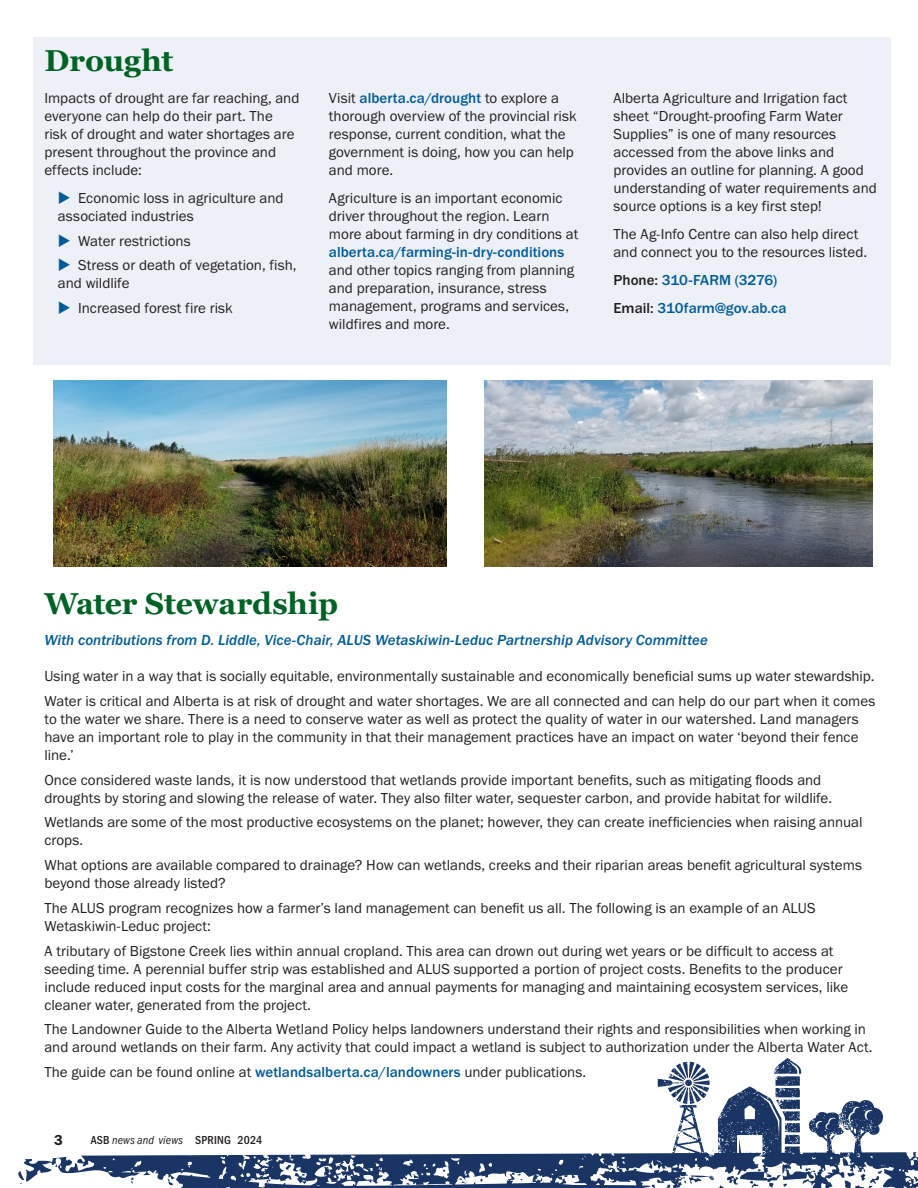
<style>
.page{position:relative;width:918px;height:1188px;background:#fff}
.page>*{position:absolute;margin:0;border:0;box-sizing:border-box;transform-origin:0 0}
.Headline{font:700 30px "Georgia Pro";letter-spacing:-.01em;color:#006224}
.Subhead_2{font:15px/18px "Franklin Gothic URW Boo";color:#231f20}
.Body_text{font:15px/18px "Franklin Gothic URW Boo";color:#231f20}
.Subhead_2-2{font:15px "Franklin Gothic URW Med Ita";letter-spacing:.005em;color:#005c98}
.Body_text-2{font:500 15px "Franklin Gothic URW";color:#005c98}
.t1{font:15px "Franklin Gothic URW Dem";color:#231f20}
.t2{font:500 12px "Franklin Gothic URW Cond";letter-spacing:.015em;color:#231f20}
.s1{font-family:"Franklin Gothic URW";font-weight:500;color:#005c98}
.s2{color:#231f20}
.s3{font-family:"Franklin Gothic URW Con Boo Ita";font-weight:400}
</style>
<div class="page">
<div style="left:33px;top:37px;width:858px;height:327px;background:#edf0f6"></div>
<img style="left:53px;top:380px;width:393px;height:186px">
<img style="left:484px;top:380px;width:389px;height:186px">
<svg style="left:18px;top:1058px;width:900px;height:130px"></svg>
<p class="Headline" style="left:44px;top:44px;width:130px">Drought</p>
<p class="Body_text" style="left:44px;top:88px;width:257px">Impacts of drought are far reaching, and everyone can help do their part. The risk of drought and water shortages are present throughout the province and effects include:</p>
<p class="Subhead_2" style="left:58px;top:189px;width:227px;text-indent:20px">Economic loss in agriculture and associated industries</p>
<p class="Subhead_2" style="left:78px;top:231px;width:114px">Water restrictions</p>
<p class="Subhead_2" style="left:58px;top:256px;width:240px;text-indent:20px">Stress or death of vegetation, fish, and wildlife</p>
<p class="Subhead_2" style="left:78px;top:299px;width:156px">Increased forest fire risk</p>
<p class="Body_text" style="left:329px;top:88px;width:249px">Visit <span class="s1">alberta.ca/drought</span> to explore a thorough overview of the provincial risk response, current condition, what the government is doing, how you can help and more.</p>
<p class="Body_text" style="left:329px;top:189px;width:251px">Agriculture is an important economic driver throughout the region. Learn more about farming in dry conditions at <span class="s1">alberta.ca/farming-in-dry-conditions </span>and other topics ranging from planning and preparation, insurance, stress management, programs and services, wildfires and more.</p>
<p class="Body_text" style="left:614px;top:88px;width:265px">Alberta Agriculture and Irrigation fact sheet “Drought-proofing Farm Water Supplies” is one of many resources accessed from the above links and provides an outline for planning. A good understanding of water requirements and source options is a key first step!</p>
<p class="Body_text" style="left:614px;top:225px;width:255px">The Ag-Info Centre can also help direct and connect you to the resources listed.</p>
<p class="Body_text-2" style="left:614px;top:271px;width:165px"><span class="s2">Phone:</span> 310-FARM (3276)</p>
<p class="Body_text-2" style="left:614px;top:299px;width:175px"><span class="s2">Email:</span> 310farm@gov.ab.ca</p>
<p class="Headline" style="left:44px;top:586px;width:295px">Water Stewardship</p>
<p class="Subhead_2-2" style="left:44px;top:631px;width:665px">With contributions from D. Liddle, Vice-Chair, ALUS Wetaskiwin-Leduc Partnership Advisory Committee</p>
<p class="Subhead_2" style="left:44px;top:667px;width:832px">Using water in a way that is socially equitable, environmentally sustainable and economically beneficial sums up water stewardship.</p>
<p class="Subhead_2" style="left:44px;top:692px;width:833px">Water is critical and Alberta is at risk of drought and water shortages. We are all connected and can help do our part when it comes to the water we share. There is a need to conserve water as well as protect the quality of water in our watershed. Land managers have an important role to play in the community in that their management practices have an impact on water ‘beyond their fence line.’</p>
<p class="Subhead_2" style="left:44px;top:770px;width:789px">Once considered waste lands, it is now understood that wetlands provide important benefits, such as mitigating floods and droughts by storing and slowing the release of water. They also filter water, sequester carbon, and provide habitat for wildlife.</p>
<p class="Subhead_2" style="left:44px;top:813px;width:820px">Wetlands are some of the most productive ecosystems on the planet; however, they can create inefficiencies when raising annual crops.</p>
<p class="Subhead_2" style="left:44px;top:856px;width:819px">What options are available compared to drainage? How can wetlands, creeks and their riparian areas benefit agricultural systems beyond those already listed?</p>
<p class="Subhead_2" style="left:44px;top:899px;width:773px">The ALUS program recognizes how a farmer’s land management can benefit us all. The following is an example of an ALUS<br>Wetaskiwin-Leduc project:</p>
<p class="Subhead_2" style="left:44px;top:941px;width:805px">A tributary of Bigstone Creek lies within annual cropland. This area can drown out during wet years or be difficult to access at seeding time. A perennial buffer strip was established and ALUS supported a portion of project costs. Benefits to the producer include reduced input costs for the marginal area and annual payments for managing and maintaining ecosystem services, like cleaner water, generated from the project.</p>
<p class="Subhead_2" style="left:44px;top:1020px;width:830px">The Landowner Guide to the Alberta Wetland Policy helps landowners understand their rights and responsibilities when working in and around wetlands on their farm. Any activity that could impact a wetland is subject to authorization under the Alberta Water Act.</p>
<p class="Subhead_2" style="left:44px;top:1063px;width:543px">The guide can be found online at <span class="s1">wetlandsalberta.ca/landowners</span> under publications.</p>
<p class="t1" style="left:54px;top:1130px;width:10px">3</p>
<p class="t2" style="left:91px;top:1131px;width:173px">ASB <span class="s3">news and views</span> SPRING 2024</p>
</div>
